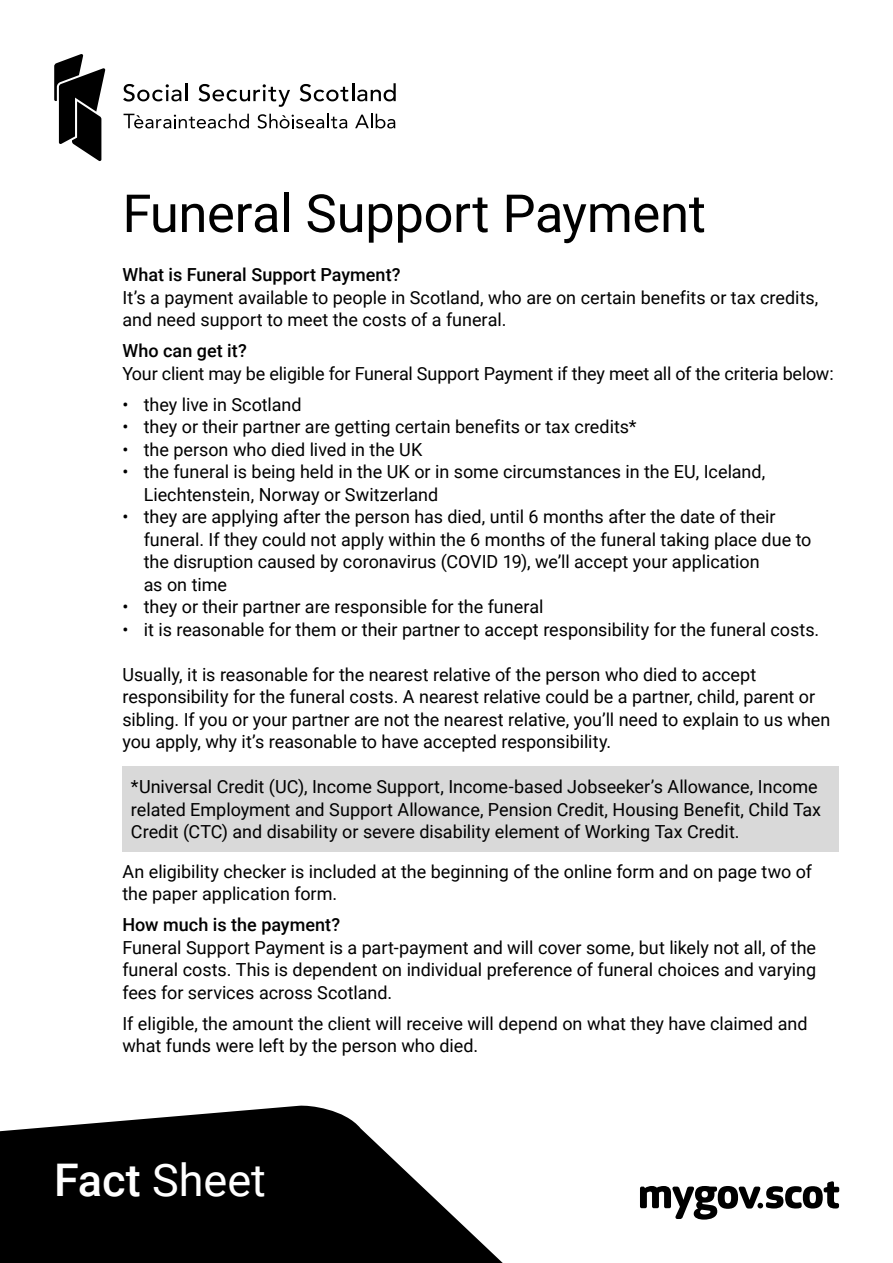
<style>
.page{position:relative;width:893px;height:1263px;background:#fff}
.page>*{position:absolute;margin:0;border:0;box-sizing:border-box;transform-origin:0 0}
.t1{font:52.5px "Roboto";letter-spacing:-.005em;color:#000}
.t2{font:45px "Roboto";color:#fff}
.t3{font:18px/22.5px "Roboto";color:#000}
.t4{font:500 18px "Roboto";color:#000}
.s1{font-weight:500}
</style>
<div class="page">
<svg style="left:123px;top:83px;width:64px;height:19px"></svg>
<svg style="left:198px;top:84px;width:92px;height:23px"></svg>
<svg style="left:300px;top:83px;width:96px;height:19px"></svg>
<svg style="left:355px;top:114px;width:40px;height:14px"></svg>
<svg style="left:124px;top:114px;width:125px;height:14px"></svg>
<svg style="left:257px;top:114px;width:90px;height:15px"></svg>
<svg style="left:54px;top:54px;width:51px;height:107px"></svg>
<svg style="left:640px;top:1181px;width:199px;height:38px"></svg>
<svg style="left:0;top:1105px;width:503px;height:158px;fill:#000"></svg>
<div style="left:122px;top:766px;width:717px;height:85px;background:#d9d9d9"></div>
<h1 class="t1" style="left:122px;top:177px;width:585px">Funeral Support Payment</h1>
<p class="t4" style="left:122px;top:262px;width:280px">What is Funeral Support Payment?</p>
<p class="t3" style="left:122px;top:285px;width:697px">It’s a payment available to people in Scotland, who are on certain benefits or tax credits, and need support to meet the costs of a funeral.</p>
<p class="t4" style="left:122px;top:338px;width:126px">Who can get it?</p>
<p class="t3" style="left:122px;top:361px;width:713px">Your client may be eligible for Funeral Support Payment if they meet all of the criteria below:</p>
<p class="t3" style="left:122px;top:392px;width:181px">• they live in Scotland</p>
<p class="t3" style="left:122px;top:415px;width:516px">• they or their partner are getting certain benefits or tax credits*</p>
<p class="t3" style="left:122px;top:437px;width:301px">• the person who died lived in the UK</p>
<p class="t3" style="left:144px;top:460px;width:623px;text-indent:-21px">• the funeral is being held in the UK or in some circumstances in the EU, Iceland,<br>Liechtenstein, Norway or Switzerland</p>
<p class="t3" style="left:144px;top:505px;width:669px;text-indent:-21px">• they are applying after the person has died, until 6 months after the date of their funeral. If they could not apply within the 6 months of the funeral taking place due to the disruption caused by coronavirus (COVID 19), we’ll accept your application<br>as on time</p>
<p class="t3" style="left:122px;top:595px;width:423px">• they or their partner are responsible for the funeral</p>
<p class="t3" style="left:122px;top:617px;width:698px">• it is reasonable for them or their partner to accept responsibility for the funeral costs.</p>
<p class="t3" style="left:122px;top:662px;width:709px">Usually, it is reasonable for the nearest relative of the person who died to accept responsibility for the funeral costs. A nearest relative could be a partner, child, parent or sibling. If you or your partner are not the nearest relative, you’ll need to explain to us when you apply, why it’s reasonable to have accepted responsibility.</p>
<p class="t3" style="left:131px;top:775px;width:692px">*Universal Credit (UC), Income Support, Income-based Jobseeker’s Allowance, Income related Employment and Support Allowance, Pension Credit, Housing Benefit, Child Tax<br>Credit (CTC) and disability or severe disability element of Working Tax Credit.</p>
<p class="t3" style="left:122px;top:859px;width:691px">An eligibility checker is included at the beginning of the online form and on page two of the paper application form.</p>
<p class="t4" style="left:122px;top:912px;width:219px">How much is the payment?</p>
<p class="t3" style="left:122px;top:935px;width:695px;text-align:justify">Funeral Support Payment is a part-payment and will cover some, but likely not all, of the funeral costs. This is dependent on individual preference of funeral choices and varying fees for services across Scotland.</p>
<p class="t3" style="left:122px;top:1011px;width:687px">If eligible, the amount the client will receive will depend on what they have claimed and what funds were left by the person who died.</p>
<h2 class="t2" style="left:54px;top:1148px;width:213px"><span class="s1">Fact</span> Sheet</h2>
</div>
